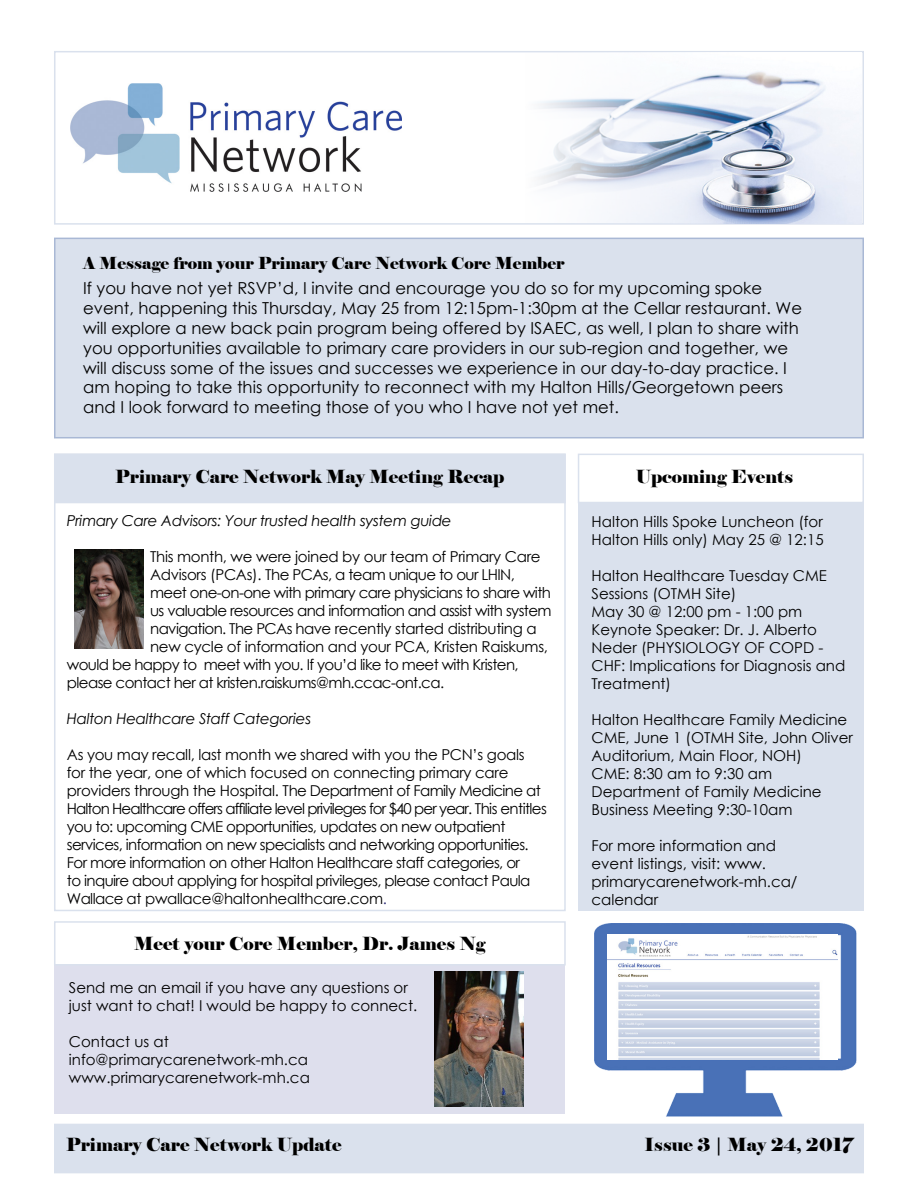
<style>
.page{position:relative;width:918px;height:1188px;background:#fff}
.page>*{position:absolute;margin:0;border:0;box-sizing:border-box;transform-origin:0 0}
.t1{font:18px "Elephant";color:#000}
.t2{font:16.5px/19.8px "Century Gothic";color:#000}
.t3{font:16.5px "Elephant";color:#000}
.t4{font:15px/18px "Century Gothic";letter-spacing:-.04em;color:#000}
.t5{font:15px/18px "Century Gothic";color:#000}
.t6{font:15px "Century Gothic";letter-spacing:-.02em;color:#000}
.t7{font:italic 15px "Century Gothic";letter-spacing:-.02em;color:#000}
.s1{color:#2d2e77}
</style>
<div class="page">
<div style="left:589px;top:945px;width:250px;height:118px;background:linear-gradient(to bottom,#fff,#fff)"></div>
<div style="left:54px;top:238px;width:810px;height:200px;background:#dae1ed;border:2px solid #a9b8d5"></div>
<div style="left:54px;top:51px;width:810px;height:174px;border:2px solid #dae1ed"></div>
<div style="left:54px;top:454px;width:512px;height:49px;background:#dae1ed"></div>
<div style="left:54px;top:454px;width:512px;height:457px;border:2px solid #dae1ed"></div>
<div style="left:579px;top:503px;width:285px;height:408px;background:#dae1ed"></div>
<div style="left:578px;top:454px;width:286px;height:49px;border:2px solid #dae1ed"></div>
<div style="left:54px;top:922px;width:511px;height:192px;background:#dedfed"></div>
<div style="left:54px;top:921px;width:512px;height:45px;background:#fff;border:2px solid #dae1ed"></div>
<div style="left:54px;top:1124px;width:810px;height:49px;background:#dae1ed"></div>
<img style="left:71px;top:84px;width:331px;height:108px">
<img style="left:526px;top:52px;width:336px;height:171px">
<img style="left:595px;top:924px;width:261px;height:192px">
<img style="left:607px;top:934px;width:230px;height:125px">
<img style="left:434px;top:972px;width:90px;height:135px">
<img style="left:74px;top:549px;width:70px;height:99px">
<p class="t3" style="left:83px;top:252px;width:483px">A Message from your Primary Care Network Core Member</p>
<p class="t2" style="left:83px;top:278px;width:720px">If you have not yet RSVP’d, I invite and encourage you do so for my upcoming spoke event, happening this Thursday, May 25 from 12:15pm-1:30pm at the Cellar restaurant. We will explore a new back pain program being offered by ISAEC, as well, I plan to share with you opportunities available to primary care providers in our sub-region and together, we will discuss some of the issues and successes we experience in our day-to-day practice. I am hoping to take this opportunity to reconnect with my Halton Hills/Georgetown peers and I look forward to meeting those of you who I have not yet met.</p>
<p class="t1" style="left:115px;top:465px;width:391px">Primary Care Network May Meeting Recap</p>
<p class="t7" style="left:67px;top:510px;width:386px">Primary Care Advisors: Your trusted health system guide</p>
<p class="t6" style="left:150px;top:546px;width:392px">This month, we were joined by our team of Primary Care</p>
<p class="t4" style="left:150px;top:566px;width:366px">Advisors (PCAs). The PCAs, a team unique to our LHIN,</p>
<p class="t4" style="left:150px;top:584px;width:402px">meet one-on-one with primary care physicians to share with</p>
<p class="t4" style="left:150px;top:602px;width:403px">us valuable resources and information and assist with system</p>
<p class="t6" style="left:150px;top:618px;width:388px">navigation. The PCAs have recently started distributing a</p>
<p class="t6" style="left:150px;top:636px;width:399px">new cycle of information and your PCA, Kristen Raiskums,</p>
<p class="t4" style="left:67px;top:656px;width:453px">would be happy to meet with you. If you’d like to meet with Kristen,</p>
<p class="t4" style="left:67px;top:674px;width:379px">please contact her at kristen.raiskums@mh.ccac-ont.ca.</p>
<p class="t7" style="left:67px;top:708px;width:246px">Halton Healthcare Staff Categories</p>
<p class="t4" style="left:67px;top:746px;width:482px">As you may recall, last month we shared with you the PCN’s goals for the year, one of which focused on connecting primary care providers through the Hospital. The Department of Family Medicine at Halton Healthcare offers affiliate level privileges for $40 per year. This entitles you to: upcoming CME opportunities, updates on new outpatient services, information on new specialists and networking opportunities.<br>For more information on other Halton Healthcare staff categories, or<br>to inquire about applying for hospital privileges, please contact Paula Wallace at pwallace@haltonhealthcare.com<span class="s1">.</span></p>
<p class="t1" style="left:134px;top:932px;width:353px">Meet your Core Member, Dr. James Ng</p>
<p class="t5" style="left:69px;top:979px;width:350px">Send me an email if you have any questions or just want to chat! I would be happy to connect.</p>
<p class="t5" style="left:69px;top:1033px;width:243px">Contact us at info@primarycarenetwork-mh.ca www.primarycarenetwork-mh.ca</p>
<p class="t1" style="left:636px;top:465px;width:159px">Upcoming Events</p>
<p class="t5" style="left:592px;top:512px;width:234px">Halton Hills Spoke Luncheon (for<br>Halton Hills only) May 25 @ 12:15</p>
<p class="t5" style="left:592px;top:566px;width:255px">Halton Healthcare Tuesday CME<br>Sessions (OTMH Site)<br>May 30 @ 12:00 pm - 1:00 pm<br>Keynote Speaker: Dr. J. Alberto<br>Neder (PHYSIOLOGY OF COPD -<br>CHF: Implications for Diagnosis and<br>Treatment)</p>
<p class="t5" style="left:592px;top:710px;width:263px">Halton Healthcare Family Medicine<br>CME, June 1 (OTMH Site, John Oliver<br>Auditorium, Main Floor, NOH)<br>CME: 8:30 am to 9:30 am<br>Department of Family Medicine<br>Business Meeting 9:30-10am</p>
<p class="t5" style="left:592px;top:836px;width:208px">For more information and event listings, visit: www. primarycarenetwork-mh.ca/ calendar</p>
<p class="t1" style="left:66px;top:1134px;width:277px">Primary Care Network Update</p>
<p class="t1" style="left:645px;top:1134px;width:210px">Issue 3 | May 24, 2017</p>
</div>
